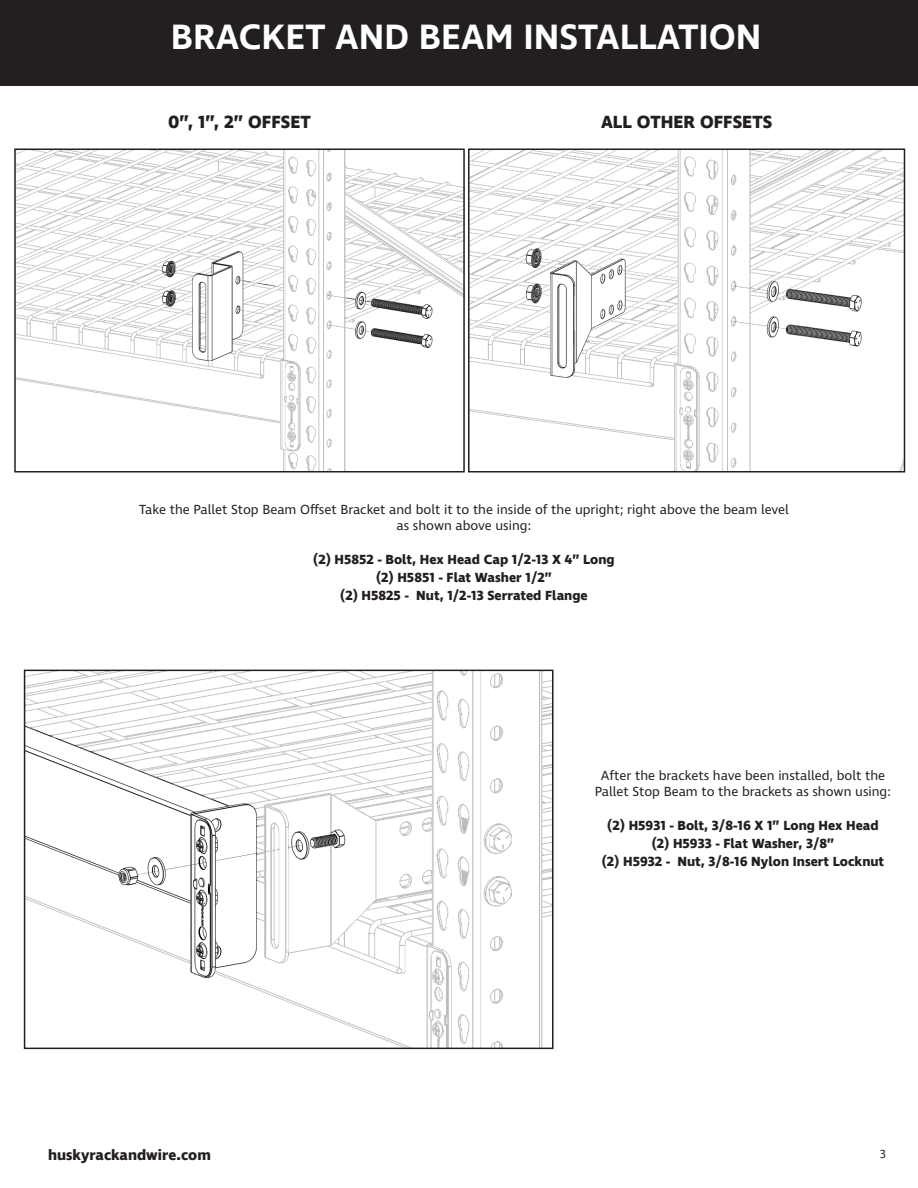
<style>
.page{position:relative;width:918px;height:1188px;background:#fff}
.page>*{position:absolute;margin:0;border:0;box-sizing:border-box;transform-origin:0 0}
.t1{font:600 36px "Ingra";color:#fff}
.t2{font:700 18px "Ingra";color:#231f20}
.t3{font:700 15px "Ingra";color:#231f20}
.t4{font:13.5px/16.2px "Ingra";color:#231f20;text-align:center}
.t5{font:700 13.5px "Ingra";color:#231f20}
.t6{font:12px "Ingra";color:#231f20}
</style>
<div class="page">
<div style="left:0;top:0;width:918px;height:85px;background:#231f20"></div>
<img style="left:17px;top:151px;width:445px;height:318px">
<div style="left:14px;top:148px;width:451px;height:324px;border:2px solid #231f20"></div>
<img style="left:471px;top:151px;width:431px;height:318px">
<div style="left:468px;top:148px;width:437px;height:324px;border:2px solid #231f20"></div>
<img style="left:27px;top:673px;width:524px;height:373px">
<div style="left:24px;top:670px;width:530px;height:379px;border:2px solid #231f20"></div>
<p class="t1" style="left:171px;top:14px;width:592px">BRACKET AND BEAM INSTALLATION</p>
<p class="t2" style="left:168px;top:111px;width:144px">0”, 1”, 2” OFFSET</p>
<p class="t2" style="left:601px;top:111px;width:173px">ALL OTHER OFFSETS</p>
<p class="t4" style="left:139px;top:502px;width:651px">Take the Pallet Stop Beam Offset Bracket and bolt it to the inside of the upright; right above the beam level as shown above using:</p>
<p class="t5" style="left:313px;top:551px;width:303px">(2) H5852 - Bolt, Hex Head Cap 1/2-13 X 4” Long</p>
<p class="t5" style="left:376px;top:569px;width:177px">(2) H5851 - Flat Washer 1/2”</p>
<p class="t5" style="left:340px;top:587px;width:249px">(2) H5825 - Nut, 1/2-13 Serrated Flange</p>
<p class="t4" style="left:595px;top:768px;width:298px">After the brackets have been installed, bolt the<br>Pallet Stop Beam to the brackets as shown using:</p>
<p class="t5" style="left:607px;top:817px;width:273px">(2) H5931 - Bolt, 3/8-16 X 1” Long Hex Head</p>
<p class="t5" style="left:652px;top:835px;width:184px">(2) H5933 - Flat Washer, 3/8”</p>
<p class="t5" style="left:602px;top:853px;width:284px">(2) H5932 - Nut, 3/8-16 Nylon Insert Locknut</p>
<p class="t3" style="left:48px;top:1145px;width:164px">huskyrackandwire.com</p>
<p class="t6" style="left:880px;top:1146px;width:7px">3</p>
</div>
